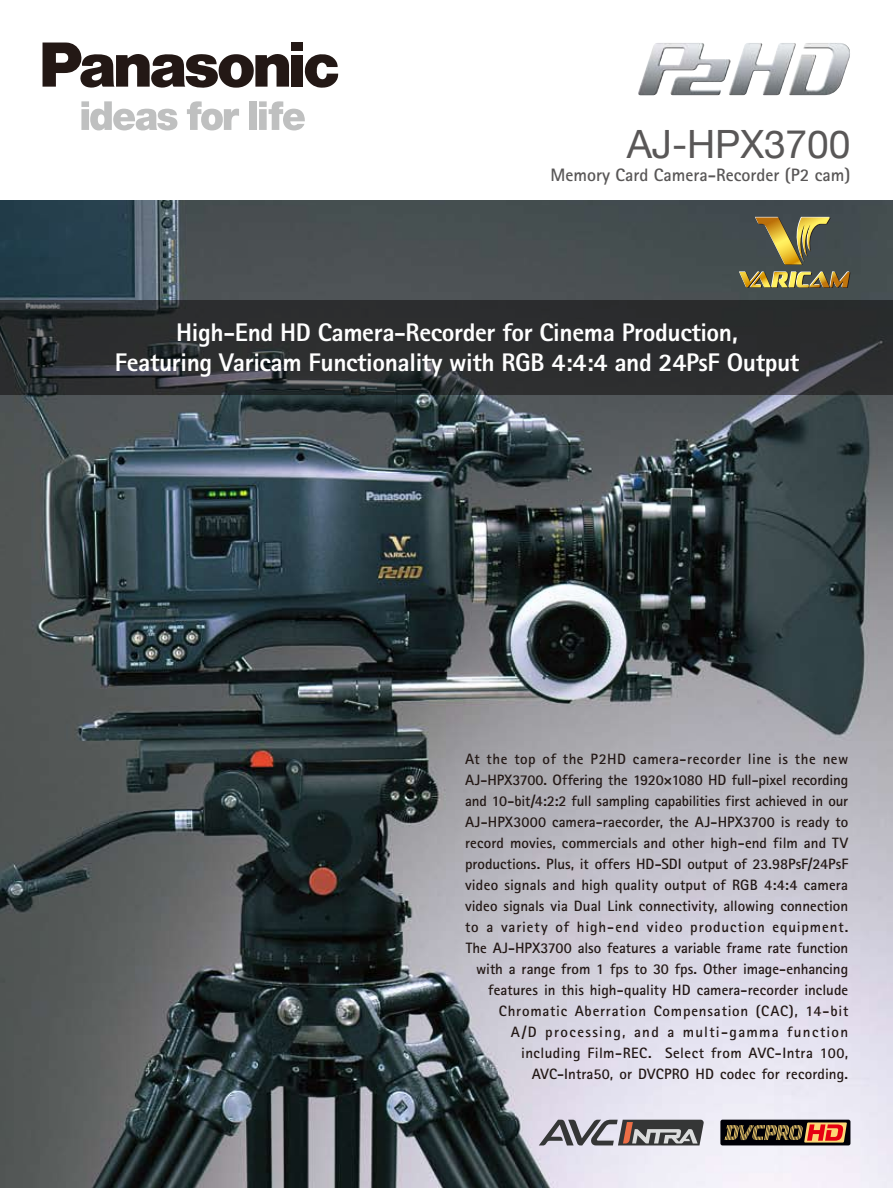
<style>
.page{position:relative;width:893px;height:1188px;background:#fff}
.page>*{position:absolute;margin:0;border:0;box-sizing:border-box;transform-origin:0 0}
.t1{font:39px "Helvetica Neue";letter-spacing:-.005em;color:#595757}
.t2{font:800 25.5px/30px "Rotis Sans Serif Std";letter-spacing:-.015em;color:#fff;text-align:center}
.t3{font:700 18px "Rotis Sans Serif Std";color:#595757}
.t4{font:700 15px/21px "Rotis Sans Serif Std";letter-spacing:.005em;color:#231815;text-align:right}
</style>
<div class="page">
<svg style="left:81px;top:101px;width:96px;height:29px"></svg>
<svg style="left:187px;top:101px;width:52px;height:29px"></svg>
<div style="left:249px;top:101px;width:8px;height:29px;background:#bfc0c0"></div>
<svg style="left:259px;top:101px;width:46px;height:29px"></svg>
<svg style="left:43px;top:43px;width:246px;height:45px"></svg>
<div style="left:291px;top:55px;width:12px;height:32px;background:#231815"></div>
<div style="left:291px;top:43px;width:12px;height:8px;background:#231815"></div>
<svg style="left:305px;top:54px;width:33px;height:34px"></svg>
<img style="left:638px;top:43px;width:212px;height:52px">
<img style="left:0;top:201px;width:893px;height:987px">
<svg style="left:0;top:300px;width:893px;height:95px;background:#2d2f31"></svg>
<div style="left:720px;top:1120px;width:130px;height:25px;background:#000007;border-radius:2px"></div>
<svg style="left:725px;top:1122px;width:122px;height:21px"></svg>
<svg style="left:539px;top:1120px;width:165px;height:25px;background:#847f82"></svg>
<svg style="left:755px;top:217px;width:76px;height:48px;background:#807749"></svg>
<svg style="left:739px;top:271px;width:111px;height:17px;background:#9c8b4b"></svg>
<h1 class="t1" style="left:627px;top:121px;width:225px">AJ-HPX3700</h1>
<p class="t3" style="left:551px;top:164px;width:301px">Memory Card Camera-Recorder (P2 cam)</p>
<h2 class="t2" style="left:115px;top:317px;width:686px">High-End HD Camera-Recorder for Cinema Production,<br>Featuring Varicam Functionality with RGB 4:4:4 and 24PsF Output</h2>
<p class="t4" style="left:465px;top:748px;width:385px">At the top of the P2HD camera-recorder line is the new AJ-HPX3700. Offering the 1920×1080 HD full-pixel recording and 10-bit/4:2:2 full sampling capabilities first achieved in our AJ-HPX3000 camera-raecorder, the AJ-HPX3700 is ready to record movies, commercials and other high-end film and TV productions. Plus, it offers HD-SDI output of 23.98PsF/24PsF video signals and high quality output of RGB 4:4:4 camera video signals via Dual Link connectivity, allowing connection to a variety of high-end video production equipment.<br>The AJ-HPX3700 also features a variable frame rate function with a range from 1 fps to 30 fps. Other image-enhancing features in this high-quality HD camera-recorder include Chromatic Aberration Compensation (CAC), 14-bit<br>A/D processing, and a multi-gamma function including Film-REC. Select from AVC-Intra 100, AVC-Intra50, or DVCPRO HD codec for recording.</p>
</div>
